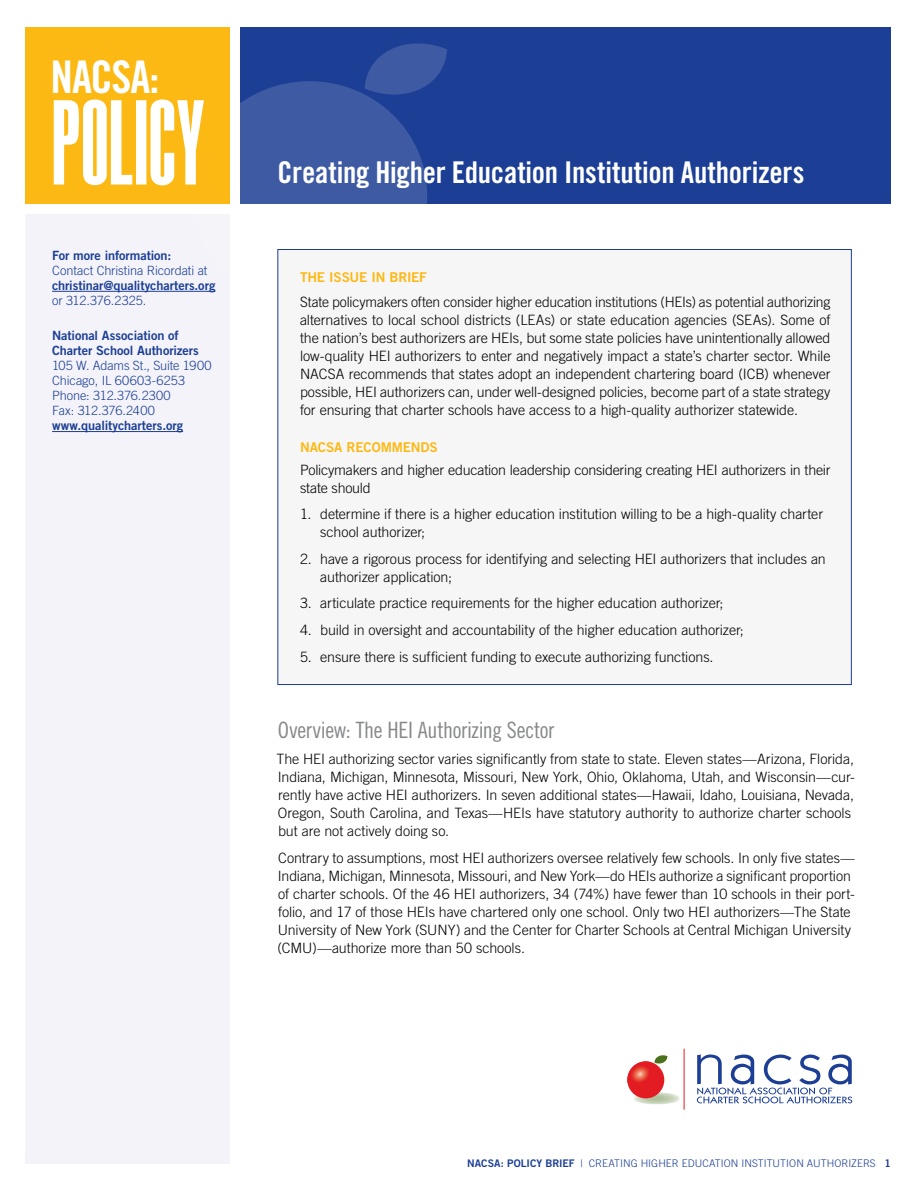
<style>
.page{position:relative;width:918px;height:1188px;background:#fff}
.page>*{position:absolute;margin:0;border:0;box-sizing:border-box;transform-origin:0 0}
.t1{font:45px "Trade Gothic LT Std Bd Cn 20";letter-spacing:-.03em;color:#fff}
.t2{font:30px "Trade Gothic LT Std Bd Cn 20";letter-spacing:-.005em;color:#fff}
.t3{font:22.5px "Trade Gothic LT Std Cn 18";letter-spacing:-.015em;color:#86888a}
.t4{font:300 14.25px/18px "Trade Gothic LT Std";letter-spacing:-.005em;color:#000}
.t5{font:13.5px "Trade Gothic LT Std Bd 2";letter-spacing:-.015em;color:#fdb913}
.t6{font:300 12.75px/15px "Trade Gothic LT Std";letter-spacing:-.005em;color:#1c3e94}
.t7{font:12.75px/15px "Trade Gothic LT Std Bd 2";letter-spacing:-.005em;color:#1c3e94}
.t8{font:300 10.5px "Trade Gothic LT Std";letter-spacing:.005em;color:#1c3e94}
.s1{font-family:"Trade Gothic LT Std Bd 2";font-weight:400}
</style>
<div class="page">
<div style="left:25px;top:215px;width:205px;height:949px;background:#f3f3f9"></div>
<div style="left:241px;top:27px;width:650px;height:176px;background:#1c3e94"></div>
<svg style="left:192px;top:81px;width:235px;height:228px;fill:#3d5aa3"></svg>
<svg style="left:365px;top:43px;width:82px;height:52px"></svg>
<div style="left:25px;top:27px;width:205px;height:176px;background:#fdb913"></div>
<svg style="left:54px;top:99px;width:150px;height:86px"></svg>
<div style="left:278px;top:249px;width:574px;height:436px;background:#f6f6f7;border:1px solid #1c3e94"></div>
<hr style="left:52px;top:291px;width:163px;height:1px;background:#1c3e94">
<hr style="left:52px;top:431px;width:131px;height:1px;background:#1c3e94">
<svg style="left:634px;top:1092px;width:46px;height:12px"></svg>
<div style="left:627px;top:1061px;width:37px;height:37px;background:#e31b23;border-radius:50%"></div>
<hr style="left:684px;top:1049px;width:1px;height:61px;background:#e31b23">
<svg style="left:697px;top:1055px;width:155px;height:48px"></svg>
<svg style="left:627px;top:1055px;width:40px;height:39px"></svg>
<h1 class="t1" style="left:51px;top:49px;width:111px">NACSA:</h1>
<p class="t7" style="left:52px;top:248px;width:121px">For more information:</p>
<p class="t6" style="left:52px;top:263px;width:157px">Contact Christina Ricordati at</p>
<p class="t7" style="left:52px;top:278px;width:165px">christinar@qualitycharters.org</p>
<p class="t6" style="left:52px;top:293px;width:96px">or 312.376.2325.</p>
<p class="t7" style="left:52px;top:328px;width:148px">National Association of<br>Charter School Authorizers</p>
<p class="t6" style="left:52px;top:358px;width:161px">105 W. Adams St., Suite 1900<br>Chicago, IL 60603-6253<br>Phone: 312.376.2300<br>Fax: 312.376.2400</p>
<p class="t7" style="left:52px;top:418px;width:133px">www.qualitycharters.org</p>
<h2 class="t2" style="left:278px;top:154px;width:528px">Creating Higher Education Institution Authorizers</h2>
<p class="t5" style="left:300px;top:269px;width:128px">THE ISSUE IN BRIEF</p>
<p class="t4" style="left:300px;top:293px;width:532px;text-align:justify">State policymakers often consider higher education institutions (HEIs) as potential authorizing alternatives to local school districts (LEAs) or state education agencies (SEAs). Some of the nation’s best authorizers are HEIs, but some state policies have unintentionally allowed low-quality HEI authorizers to enter and negatively impact a state’s charter sector. While NACSA recommends that states adopt an independent chartering board (ICB) whenever possible, HEI authorizers can, under well-designed policies, become part of a state strategy for ensuring that charter schools have access to a high-quality authorizer statewide.</p>
<p class="t5" style="left:300px;top:438px;width:139px">NACSA RECOMMENDS</p>
<p class="t4" style="left:300px;top:462px;width:532px;line-height:17.1px">Policymakers and higher education leadership considering creating HEI authorizers in their state should</p>
<p class="t4" style="left:320px;top:505px;width:504px;text-indent:-20px">1. determine if there is a higher education institution willing to be a high-quality charter school authorizer;</p>
<p class="t4" style="left:320px;top:550px;width:507px;text-indent:-20px">2. have a rigorous process for identifying and selecting HEI authorizers that includes an authorizer application;</p>
<p class="t4" style="left:300px;top:594px;width:425px">3. articulate practice requirements for the higher education authorizer;</p>
<p class="t4" style="left:300px;top:621px;width:445px">4. build in oversight and accountability of the higher education authorizer;</p>
<p class="t4" style="left:300px;top:647px;width:415px">5. ensure there is sufficient funding to execute authorizing functions.</p>
<h3 class="t3" style="left:278px;top:716px;width:278px">Overview: The HEI Authorizing Sector</h3>
<p class="t4" style="left:277px;top:750px;width:580px">The HEI authorizing sector varies significantly from state to state. Eleven states—Arizona, Florida, Indiana, Michigan, Minnesota, Missouri, New York, Ohio, Oklahoma, Utah, and Wisconsin—cur&shy;rently have active HEI authorizers. In seven additional states—Hawaii, Idaho, Louisiana, Nevada, Oregon, South Carolina, and Texas—HEIs have statutory authority to authorize charter schools but are not actively doing so.</p>
<p class="t4" style="left:278px;top:849px;width:579px">Contrary to assumptions, most HEI authorizers oversee relatively few schools. In only five states— Indiana, Michigan, Minnesota, Missouri, and New York—do HEIs authorize a significant proportion of charter schools. Of the 46 HEI authorizers, 34 (74%) have fewer than 10 schools in their port&shy;folio, and 17 of those HEIs have chartered only one school. Only two HEI authorizers—The State University of New York (SUNY) and the Center for Charter Schools at Central Michigan University (CMU)—authorize more than 50 schools.</p>
<p class="t8" style="left:467px;top:1157px;width:425px"><span class="s1">NACSA: POLICY BRIEF</span> | CREATING HIGHER EDUCATION INSTITUTION AUTHORIZERS <span class="s1">1</span></p>
</div>
